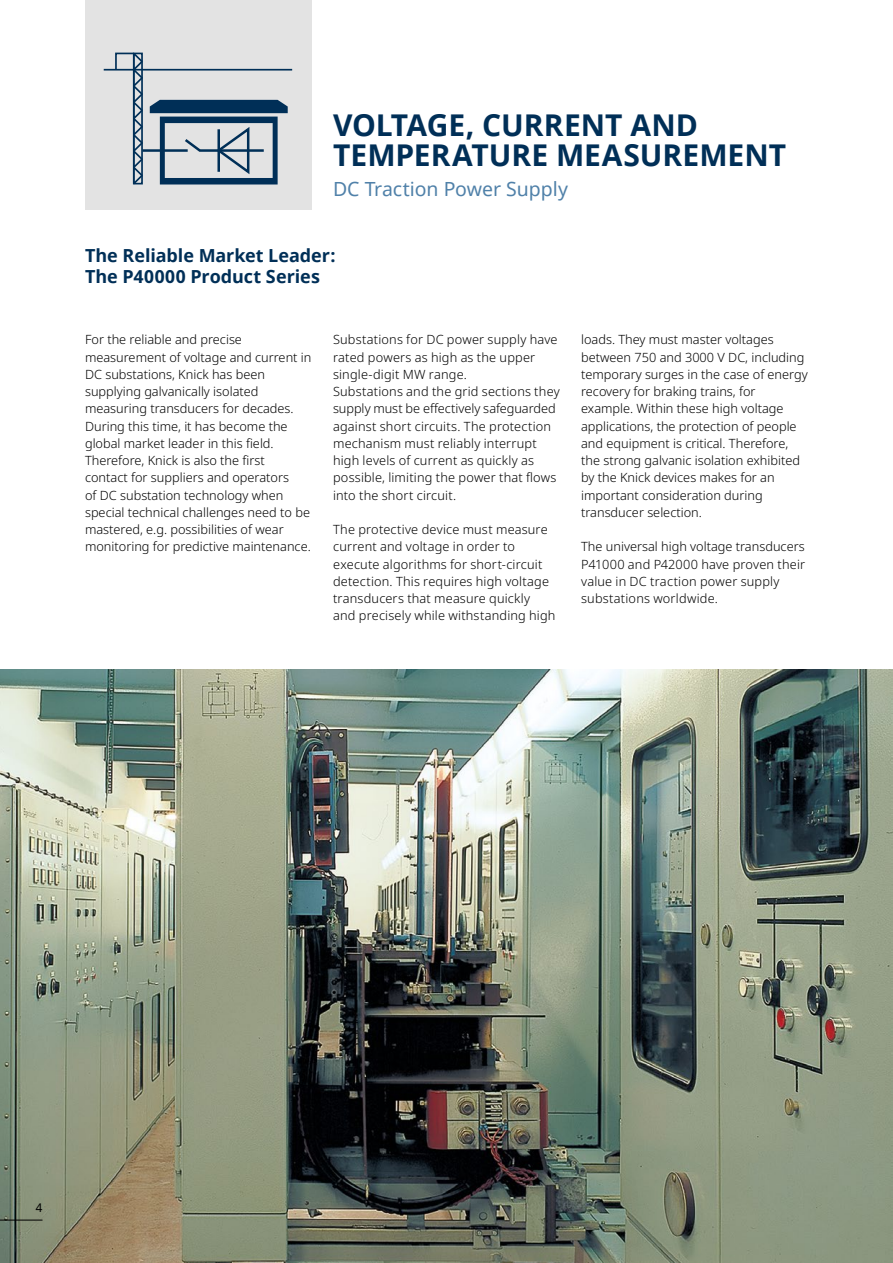
<style>
.page{position:relative;width:893px;height:1263px;background:#fff}
.page>*{position:absolute;margin:0;border:0;box-sizing:border-box;transform-origin:0 0}
.Overheadline{font:700 30px/30px "Noto Sans";color:#002f57}
.Overheadline-2{font:19.5px "Noto Sans";letter-spacing:-.005em;color:#5081a9}
.Headline_12_14_4{font:700 18px/21.6px "Noto Sans";color:#002f57}
.Copy{font:300 12.75px/17.2px "Noto Sans";color:#000}
.t1{font:12px "Noto Sans";color:#000}
</style>
<div class="page">
<hr style="left:892px;top:106px;width:1px;height:506px;background:#ededed">
<div style="left:85px;top:0;width:227px;height:210px;background:#e3e3e3"></div>
<img style="left:0;top:669px;width:893px;height:594px">
<hr style="left:104px;top:69px;width:188px;height:2px;background:#002f57">
<svg style="left:114px;top:52px;width:30px;height:133px"></svg>
<hr style="left:142px;top:149px;width:46px;height:3px;background:#002f57">
<svg style="left:150px;top:100px;width:138px;height:84px"></svg>
<hr style="left:0;top:1220px;width:43px;height:1px;background:#000">
<p class="Overheadline" style="left:333px;top:111px;width:455px">VOLTAGE, CURRENT AND<br>TEMPERATURE MEASUREMENT</p>
<p class="Overheadline-2" style="left:333px;top:176px;width:236px">DC Traction Power Supply</p>
<p class="Headline_12_14_4" style="left:85px;top:245px;width:252px">The Reliable Market Leader:<br>The P40000 Product Series</p>
<p class="Copy" style="left:85px;top:331px;width:228px">For the reliable and precise measurement of voltage and current in DC substations, Knick has been supplying galvanically isolated measuring transducers for decades.<br>During this time, it has become the global market leader in this field.<br>Therefore, Knick is also the first<br>contact for suppliers and operators<br>of DC substation technology when special technical challenges need to be mastered, e.g. possibilities of wear monitoring for predictive maintenance.</p>
<p class="Copy" style="left:333px;top:331px;width:228px">Substations for DC power supply have rated powers as high as the upper single-digit MW range.<br>Substations and the grid sections they supply must be effectively safeguarded against short circuits. The protection mechanism must reliably interrupt high levels of current as quickly as possible, limiting the power that flows into the short circuit.</p>
<p class="Copy" style="left:333px;top:521px;width:224px">The protective device must measure current and voltage in order to execute algorithms for short-circuit detection. This requires high voltage transducers that measure quickly and precisely while withstanding high</p>
<p class="Copy" style="left:581px;top:331px;width:228px">loads. They must master voltages between 750 and 3000 V DC, including temporary surges in the case of energy recovery for braking trains, for</p>
<p class="Copy" style="left:581px;top:400px;width:220px">example. Within these high voltage applications, the protection of people and equipment is critical. Therefore, the strong galvanic isolation exhibited by the Knick devices makes for an important consideration during transducer selection.</p>
<p class="Copy" style="left:581px;top:538px;width:226px">The universal high voltage transducers P41000 and P42000 have proven their value in DC traction power supply substations worldwide.</p>
<p class="t1" style="left:36px;top:1199px;width:8px">4</p>
</div>
